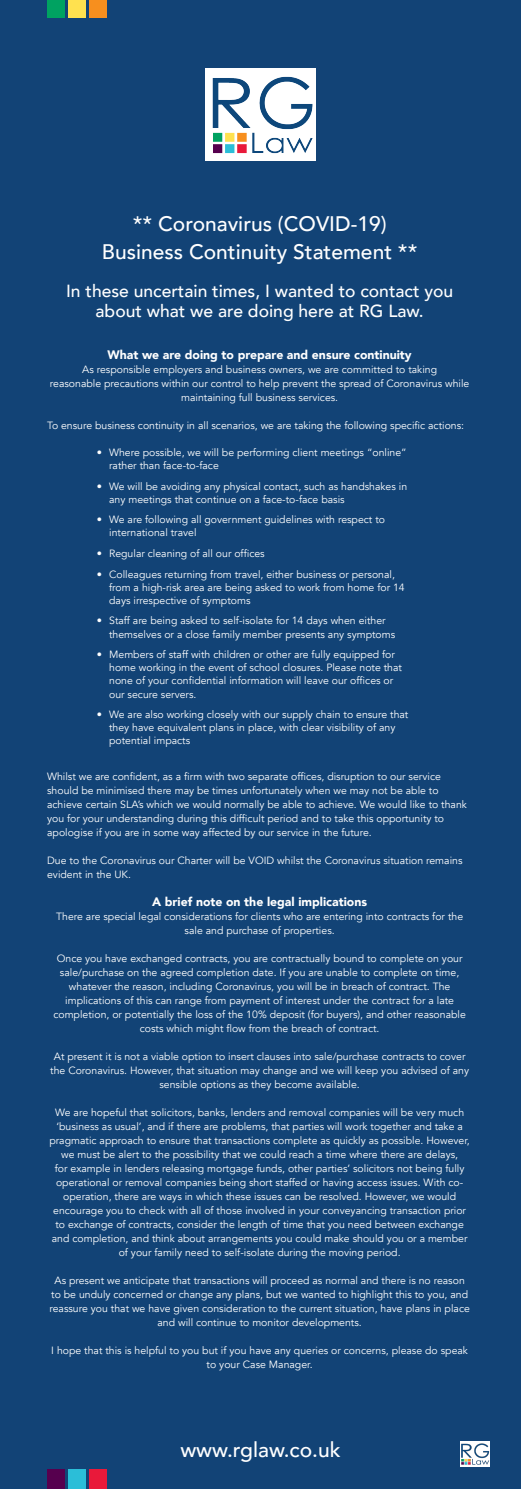
<style>
.page{position:relative;width:521px;height:1489px;background:#fff}
.page>*{position:absolute;margin:0;border:0;box-sizing:border-box;transform-origin:0 0}
.t1{font:500 21px/28px "Avenir";color:#fff;text-align:center}
.t2{font:500 17.5px/19.2px "Avenir";color:#fff;text-align:center}
.t3{font:900 12.25px "Avenir";color:#fff}
.t4{font:10.5px/14px "Avenir";color:#fff}
</style>
<div class="page">
<div style="left:0;top:0;width:521px;height:1248px;background:#124376"></div>
<div style="left:0;top:116px;width:521px;height:1372px;background:#124376"></div>
<img style="left:460px;top:1441px;width:29px;height:24px">
<div style="left:47px;top:0;width:17px;height:18px;background:#00a261"></div>
<div style="left:68px;top:0;width:18px;height:18px;background:#ffe14f"></div>
<div style="left:89px;top:0;width:18px;height:18px;background:#f78f1e"></div>
<div style="left:47px;top:1469px;width:17px;height:19px;background:#56004e"></div>
<div style="left:68px;top:1469px;width:18px;height:19px;background:#2bbed8"></div>
<div style="left:89px;top:1469px;width:18px;height:19px;background:#e9193a"></div>
<img style="left:205px;top:68px;width:111px;height:93px">
<p class="t1" style="left:102px;top:208px;width:317px">** Coronavirus (COVID-19)<br>Business Continuity Statement **</p>
<p class="t2" style="left:66px;top:281px;width:389px">In these uncertain times, I wanted to contact you about what we are doing here at RG Law.</p>
<p class="t3" style="left:108px;top:344px;width:306px">What we are doing to prepare and ensure continuity</p>
<p class="t4" style="left:50px;top:362px;width:421px;text-align:center">As responsible employers and business owners, we are committed to taking<br>reasonable precautions within our control to help prevent the spread of Coronavirus while maintaining full business services.</p>
<p class="t4" style="left:47px;top:418px;width:418px">To ensure business continuity in all scenarios, we are taking the following specific actions:</p>
<p class="t4" style="left:109px;top:446px;width:299px;line-height:13.1px;text-indent:-12px">• Where possible, we will be performing client meetings “online” rather than face-to-face</p>
<p class="t4" style="left:109px;top:479px;width:299px;line-height:13.1px;text-indent:-12px">• We will be avoiding any physical contact, such as handshakes in any meetings that continue on a face-to-face basis</p>
<p class="t4" style="left:109px;top:513px;width:277px;line-height:13.1px;text-indent:-12px">• We are following all government guidelines with respect to international travel</p>
<p class="t4" style="left:97px;top:546px;width:169px">• Regular cleaning of all our offices</p>
<p class="t4" style="left:109px;top:567px;width:297px;line-height:13.1px;text-indent:-12px">• Colleagues returning from travel, either business or personal, from a high-risk area are being asked to work from home for 14 days irrespective of symptoms</p>
<p class="t4" style="left:109px;top:614px;width:288px;line-height:13.1px;text-indent:-12px">• Staff are being asked to self-isolate for 14 days when either themselves or a close family member presents any symptoms</p>
<p class="t4" style="left:109px;top:648px;width:294px;line-height:13.1px;text-indent:-12px">• Members of staff with children or other are fully equipped for home working in the event of school closures. Please note that none of your confidential information will leave our offices or our secure servers.</p>
<p class="t4" style="left:109px;top:708px;width:301px;line-height:13.1px;text-indent:-12px">• We are also working closely with our supply chain to ensure that they have equivalent plans in place, with clear visibility of any potential impacts</p>
<p class="t4" style="left:47px;top:769px;width:421px">Whilst we are confident, as a firm with two separate offices, disruption to our service should be minimised there may be times unfortunately when we may not be able to achieve certain SLA’s which we would normally be able to achieve. We would like to thank you for your understanding during this difficult period and to take this opportunity to apologise if you are in some way affected by our service in the future.</p>
<p class="t4" style="left:47px;top:853px;width:417px">Due to the Coronavirus our Charter will be VOID whilst the Coronavirus situation remains evident in the UK.</p>
<p class="t3" style="left:152px;top:891px;width:216px">A brief note on the legal implications</p>
<p class="t4" style="left:56px;top:909px;width:408px;text-align:center">There are special legal considerations for clients who are entering into contracts for the sale and purchase of properties.</p>
<p class="t4" style="left:53px;top:951px;width:414px;text-align:center">Once you have exchanged contracts, you are contractually bound to complete on your sale/purchase on the agreed completion date. If you are unable to complete on time, whatever the reason, including Coronavirus, you will be in breach of contract. The implications of this can range from payment of interest under the contract for a late completion, or potentially the loss of the 10% deposit (for buyers), and other reasonable costs which might flow from the breach of contract.</p>
<p class="t4" style="left:50px;top:1049px;width:420px;text-align:center">At present it is not a viable option to insert clauses into sale/purchase contracts to cover the Coronavirus. However, that situation may change and we will keep you advised of any sensible options as they become available.</p>
<p class="t4" style="left:49px;top:1105px;width:422px;text-align:center">We are hopeful that solicitors, banks, lenders and removal companies will be very much ‘business as usual’, and if there are problems, that parties will work together and take a pragmatic approach to ensure that transactions complete as quickly as possible. However, we must be alert to the possibility that we could reach a time where there are delays,<br>for example in lenders releasing mortgage funds, other parties’ solicitors not being fully operational or removal companies being short staffed or having access issues. With co&shy;operation, there are ways in which these issues can be resolved. However, we would encourage you to check with all of those involved in your conveyancing transaction prior to exchange of contracts, consider the length of time that you need between exchange and completion, and think about arrangements you could make should you or a member of your family need to self-isolate during the moving period.</p>
<p class="t4" style="left:49px;top:1273px;width:422px;text-align:center">As present we anticipate that transactions will proceed as normal and there is no reason to be unduly concerned or change any plans, but we wanted to highlight this to you, and reassure you that we have given consideration to the current situation, have plans in place and will continue to monitor developments.</p>
<p class="t4" style="left:51px;top:1343px;width:418px;text-align:center">I hope that this is helpful to you but if you have any queries or concerns, please do speak to your Case Manager.</p>
<p class="t1" style="left:180px;top:1434px;width:162px">www.rglaw.co.uk</p>
</div>
